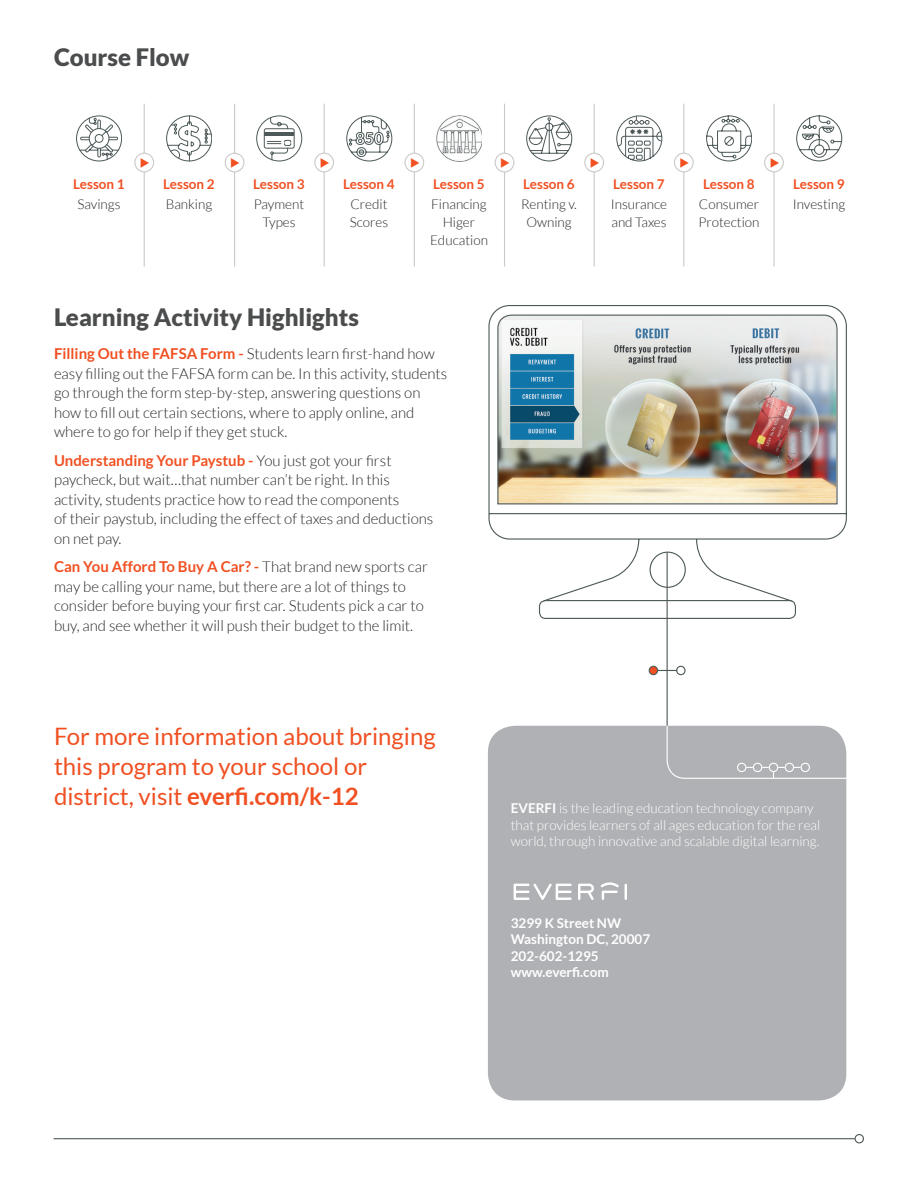
<style>
.page{position:relative;width:918px;height:1188px;background:#fff}
.page>*{position:absolute;margin:0;border:0;box-sizing:border-box;transform-origin:0 0}
.t1{font:24px/30px "Lato";color:#f05022}
.t2{font:900 24px "Lato";color:#4b4c4d}
.t3{font:300 15px/19.5px "Lato";color:#282526}
.t4{font:300 13.5px/16.5px "Lato";color:#fff}
.t5{font:300 13.5px/18px "Lato";color:#282526;text-align:center}
.t6{font:700 13.5px "Lato";color:#f05022}
.t7{font:700 13.5px/16.5px "Lato";color:#fff}
.s1{font-weight:700;color:#f05022}
.s2{font-weight:700}
</style>
<div class="page">
<hr style="left:667px;top:552px;width:1px;height:209px;background:#4d5858">
<div style="left:676px;top:666px;width:10px;height:9px;border:1px solid #4d5858;border-radius:50%"></div>
<div style="left:649px;top:666px;width:9px;height:9px;background:#f05022;border-radius:50%"></div>
<div style="left:649px;top:666px;width:9px;height:9px;border:1px solid #4d5858;border-radius:50%"></div>
<svg style="left:657px;top:670px;width:20px;height:1px"></svg>
<svg style="left:488px;top:305px;width:359px;height:297px"></svg>
<div style="left:539px;top:600px;width:257px;height:19px;border:1px solid #4d5858;border-radius:6px"></div>
<div style="left:650px;top:552px;width:36px;height:36px;border:1px solid #4d5858;border-radius:50%"></div>
<div style="left:855px;top:1134px;width:9px;height:9px;border:1px solid #4d5858;border-radius:50%"></div>
<hr style="left:54px;top:1138px;width:801px;height:1px;background:#4d5858">
<img style="left:497px;top:314px;width:341px;height:191px">
<div style="left:488px;top:726px;width:358px;height:374px;background:#b0b1b5;border-radius:27px"></div>
<svg style="left:666px;top:725px;width:181px;height:54px"></svg>
<svg style="left:514px;top:882px;width:113px;height:18px"></svg>
<svg style="left:76px;top:116px;width:46px;height:45px"></svg>
<svg style="left:166px;top:116px;width:46px;height:45px"></svg>
<div style="left:256px;top:116px;width:46px;height:45px;border:1px solid #4d5858;border-radius:50%"></div>
<div style="left:264px;top:128px;width:30px;height:20px;border:1px solid #4d5858;border-radius:2px"></div>
<hr style="left:264px;top:132px;width:30px;height:3px;background:#4d5858">
<svg style="left:267px;top:117px;width:24px;height:43px"></svg>
<svg style="left:347px;top:116px;width:45px;height:45px"></svg>
<img style="left:436px;top:116px;width:46px;height:45px">
<svg style="left:526px;top:116px;width:46px;height:45px"></svg>
<svg style="left:617px;top:116px;width:45px;height:45px"></svg>
<svg style="left:706px;top:116px;width:46px;height:45px"></svg>
<svg style="left:796px;top:116px;width:46px;height:45px"></svg>
<hr style="left:144px;top:104px;width:1px;height:163px;background:#cbcac9">
<div style="left:135px;top:153px;width:19px;height:19px;background:#fff;border-radius:50%"></div>
<div style="left:134px;top:153px;width:20px;height:19px;border:1px solid #cbcac9;border-radius:50%"></div>
<hr style="left:234px;top:104px;width:1px;height:163px;background:#cbcac9">
<div style="left:225px;top:153px;width:19px;height:19px;background:#fff;border-radius:50%"></div>
<div style="left:225px;top:153px;width:19px;height:19px;border:1px solid #cbcac9;border-radius:50%"></div>
<hr style="left:324px;top:104px;width:1px;height:163px;background:#cbcac9">
<div style="left:315px;top:153px;width:19px;height:19px;background:#fff;border-radius:50%"></div>
<div style="left:314px;top:153px;width:20px;height:19px;border:1px solid #cbcac9;border-radius:50%"></div>
<hr style="left:414px;top:104px;width:1px;height:163px;background:#cbcac9">
<div style="left:405px;top:153px;width:19px;height:19px;background:#fff;border-radius:50%"></div>
<div style="left:404px;top:153px;width:20px;height:19px;border:1px solid #cbcac9;border-radius:50%"></div>
<hr style="left:504px;top:104px;width:1px;height:163px;background:#cbcac9">
<div style="left:495px;top:153px;width:19px;height:19px;background:#fff;border-radius:50%"></div>
<div style="left:495px;top:153px;width:19px;height:19px;border:1px solid #cbcac9;border-radius:50%"></div>
<hr style="left:594px;top:104px;width:1px;height:163px;background:#cbcac9">
<div style="left:585px;top:153px;width:19px;height:19px;background:#fff;border-radius:50%"></div>
<div style="left:584px;top:153px;width:20px;height:19px;border:1px solid #cbcac9;border-radius:50%"></div>
<hr style="left:683px;top:104px;width:1px;height:163px;background:#cbcac9">
<div style="left:674px;top:153px;width:19px;height:19px;background:#fff;border-radius:50%"></div>
<div style="left:674px;top:153px;width:20px;height:19px;border:1px solid #cbcac9;border-radius:50%"></div>
<hr style="left:773px;top:104px;width:2px;height:163px;background:#cbcac9">
<div style="left:765px;top:153px;width:18px;height:19px;background:#fff;border-radius:50%"></div>
<div style="left:764px;top:153px;width:20px;height:19px;border:1px solid #cbcac9;border-radius:50%"></div>
<h1 class="t2" style="left:54px;top:43px;width:137px">Course Flow</h1>
<p class="t6" style="left:73px;top:177px;width:53px">Lesson 1</p>
<p class="t5" style="left:77px;top:195px;width:45px">Savings</p>
<p class="t6" style="left:163px;top:177px;width:53px">Lesson 2</p>
<p class="t5" style="left:166px;top:195px;width:48px">Banking</p>
<p class="t6" style="left:253px;top:177px;width:53px">Lesson 3</p>
<p class="t5" style="left:254px;top:195px;width:52px">Payment<br>Types</p>
<p class="t6" style="left:343px;top:177px;width:53px">Lesson 4</p>
<p class="t5" style="left:350px;top:195px;width:40px;text-align:left">Credit<br>Scores</p>
<p class="t6" style="left:433px;top:177px;width:53px">Lesson 5</p>
<p class="t5" style="left:430px;top:195px;width:59px">Financing<br>Higer<br>Education</p>
<h1 class="t2" style="left:54px;top:303px;width:306px">Learning Activity Highlights</h1>
<p class="t3" style="left:54px;top:344px;width:395px"><span class="s1">Filling Out the FAFSA Form -</span> Students learn first-hand how easy filling out the FAFSA form can be. In this activity, students go through the form step-by-step, answering questions on how to fill out certain sections, where to apply online, and where to go for help if they get stuck.</p>
<p class="t3" style="left:54px;top:450px;width:381px"><span class="s1">Understanding Your Paystub -</span> You just got your first paycheck, but wait…that number can’t be right. In this activity, students practice how to read the components<br>of their paystub, including the effect of taxes and deductions on net pay.</p>
<p class="t3" style="left:54px;top:557px;width:375px"><span class="s1">Can You Afford To Buy A Car? -</span> That brand new sports car may be calling your name, but there are a lot of things to consider before buying your first car. Students pick a car to buy, and see whether it will push their budget to the limit.</p>
<p class="t6" style="left:523px;top:177px;width:53px">Lesson 6</p>
<p class="t5" style="left:521px;top:195px;width:57px">Renting v.<br>Owning</p>
<p class="t6" style="left:613px;top:177px;width:53px">Lesson 7</p>
<p class="t5" style="left:611px;top:195px;width:58px;text-align:left">Insurance and Taxes</p>
<p class="t6" style="left:703px;top:177px;width:53px">Lesson 8</p>
<p class="t5" style="left:698px;top:195px;width:63px;text-align:left">Consumer<br>Protection</p>
<p class="t6" style="left:793px;top:177px;width:53px">Lesson 9</p>
<p class="t5" style="left:793px;top:195px;width:54px">Investing</p>
<h1 class="t1" style="left:54px;top:721px;width:383px">For more information about bringing this program to your school or district, visit <span class="s2">everfi.com/k-12</span></h1>
<p class="t4" style="left:511px;top:800px;width:311px"><span class="s2">EVERFI</span> is the leading education technology company that provides learners of all ages education for the real world, through innovative and scalable digital learning.</p>
<p class="t7" style="left:511px;top:915px;width:141px">3299 K Street NW<br>Washington DC, 20007<br>202-602-1295 www.everfi.com</p>
</div>
